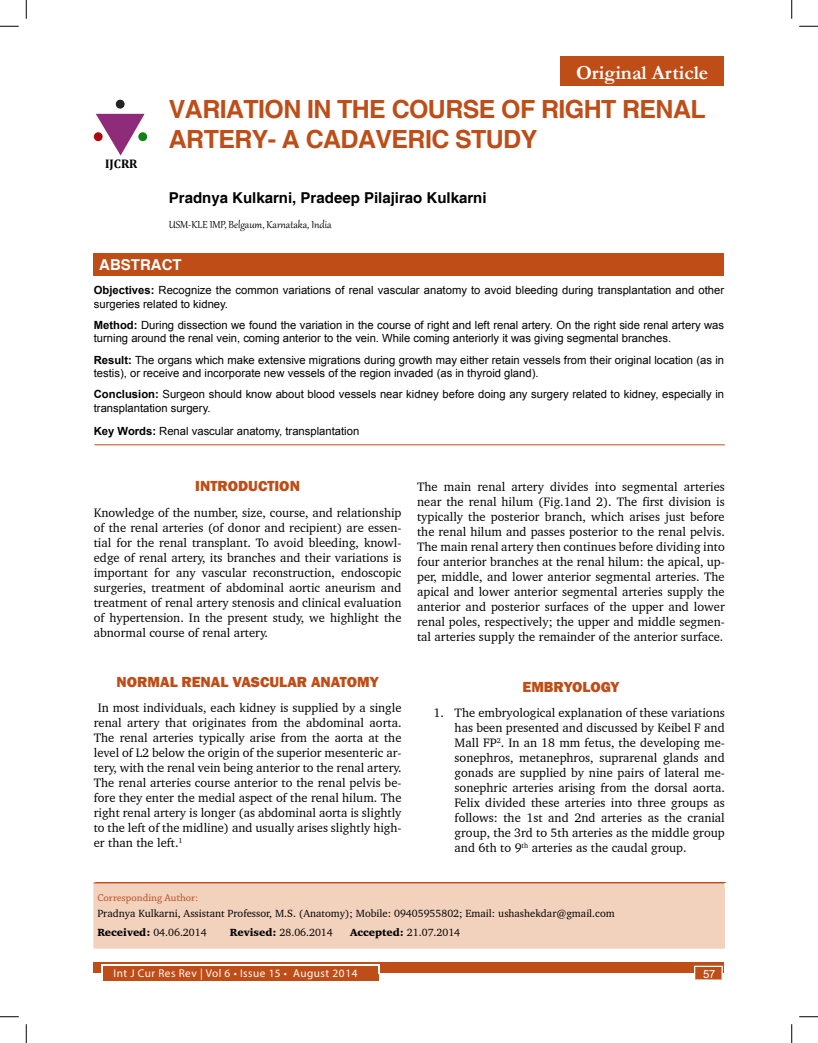
<style>
.page{position:relative;width:818px;height:1043px;background:#fff}
.page>*{position:absolute;margin:0;border:0;box-sizing:border-box;transform-origin:0 0}
.t1{font:700 25px/30px "Helvetica";letter-spacing:-.025em;color:#be4d18}
.t2{font:700 20px "Garamond";color:#fff}
.t3{font:800 15px "Franklin Gothic";color:#be4d18}
.t4{font:700 15px "Helvetica";color:#000}
.t5{font:700 15px "Helvetica";color:#fff}
.t6{font:12.5px/15px "Charter BT";color:#000;text-align:justify}
.t7{font:12.5px "Gabriola";color:#000}
.t8{font:700 12.5px "Cambria";color:#000}
.t9{font:11.25px/13.5px "Arial";color:#000}
.t10{font:11.25px "Myriad Pro";letter-spacing:.04em;color:#fff}
.t11{font:11.25px "Arial";color:#fff}
.t12{font:10.62px/19px "Charter BT";color:#000}
.t13{font:900 10.62px "Charter BT";color:#000}
.t14{font:10.62px "Times New Roman";color:#000}
.t15{font:10.62px "Chaparral Pro";color:#ba4f28}
.s1{font-weight:700}
.s2{font-weight:900}
.s3{font-family:"Charter BT"}
.s4{font-weight:400}
</style>
<div class="page">
<div style="left:560px;top:56px;width:164px;height:30px;background:#be4d18"></div>
<hr style="left:93px;top:882px;width:630px;height:1px;background:#be4d18">
<div style="left:93px;top:883px;width:631px;height:65px;background:#f2d2bd;border:1px solid #f2d2bd"></div>
<div style="left:94px;top:962px;width:630px;height:11px;background:#be4d18"></div>
<div style="left:103px;top:965px;width:275px;height:15px;background:#be4d18"></div>
<hr style="left:102px;top:963px;width:277px;height:2px;background:#fff">
<svg style="left:378px;top:963px;width:2px;height:10px"></svg>
<div style="left:694px;top:965px;width:28px;height:15px;background:#be4d18;border:1px solid #fff"></div>
<hr style="left:94px;top:444px;width:630px;height:1px;background:#be4d18">
<div style="left:94px;top:253px;width:630px;height:23px;background:#be4d18"></div>
<hr style="left:95px;top:882px;width:630px;height:1px;background:#be4d18">
<div style="left:94px;top:887px;width:630px;height:61px;background:#f2d2bd"></div>
<svg style="left:96px;top:114px;width:49px;height:42px"></svg>
<div style="left:138px;top:132px;width:9px;height:9px;background:#128117;border-radius:50%"></div>
<div style="left:116px;top:100px;width:9px;height:9px;background:#232323;border-radius:50%"></div>
<div style="left:94px;top:132px;width:9px;height:9px;background:#ac0b0b;border-radius:50%"></div>
<svg style="left:0;top:25px;width:19px;height:2px"></svg>
<svg style="left:799px;top:25px;width:19px;height:2px"></svg>
<svg style="left:0;top:1016px;width:19px;height:1px"></svg>
<svg style="left:799px;top:1016px;width:19px;height:1px"></svg>
<svg style="left:25px;top:0;width:2px;height:19px"></svg>
<svg style="left:25px;top:1024px;width:2px;height:18px"></svg>
<svg style="left:791px;top:0;width:1px;height:19px"></svg>
<svg style="left:791px;top:1024px;width:1px;height:18px"></svg>
<h2 class="t2" style="left:576px;top:59px;width:134px">Original Article</h2>
<p class="t8" style="left:105px;top:155px;width:34px">IJCRR</p>
<h1 class="t1" style="left:169px;top:95px;width:538px">VARIATION IN THE COURSE OF RIGHT RENAL<br>ARTERY- A CADAVERIC STUDY</h1>
<p class="t4" style="left:169px;top:189px;width:319px">Pradnya Kulkarni, Pradeep Pilajirao Kulkarni</p>
<p class="t7" style="left:169px;top:217px;width:164px">USM-KLE IMP, Belgaum, Karnataka, India</p>
<p class="t5" style="left:99px;top:255px;width:84px">ABSTRACT</p>
<p class="t9" style="left:94px;top:284px;width:631px"><span class="s1">Objectives:</span> Recognize the common variations of renal vascular anatomy to avoid bleeding during transplantation and other surgeries related to kidney.</p>
<p class="t9" style="left:94px;top:318px;width:631px"><span class="s1">Method:</span> During dissection we found the variation in the course of right and left renal artery. On the right side renal artery was turning around the renal vein, coming anterior to the vein. While coming anteriorly it was giving segmental branches.</p>
<p class="t9" style="left:94px;top:353px;width:631px"><span class="s1">Result:</span> The organs which make extensive migrations during growth may either retain vessels from their original location (as in testis), or receive and incorporate new vessels of the region invaded (as in thyroid gland).</p>
<p class="t9" style="left:94px;top:387px;width:631px"><span class="s1">Conclusion:</span> Surgeon should know about blood vessels near kidney before doing any surgery related to kidney, especially in transplantation surgery.</p>
<p class="t9" style="left:94px;top:424px;width:267px"><span class="s1">Key Words:</span> Renal vascular anatomy, transplantation</p>
<p class="t3" style="left:195px;top:477px;width:106px">INTRODUCTION</p>
<p class="t6" style="left:94px;top:504px;width:309px">Knowledge of the number, size, course, and relationship of the renal arteries (of donor and recipient) are essen&shy;tial for the renal transplant. To avoid bleeding, knowl&shy;edge of renal artery, its branches and their variations is important for any vascular reconstruction, endoscopic surgeries, treatment of abdominal aortic aneurism and treatment of renal artery stenosis and clinical evaluation of hypertension. In the present study, we highlight the abnormal course of renal artery.</p>
<p class="t3" style="left:116px;top:672px;width:264px">NOR MAL RENAL VASCU LAR ANATOMY</p>
<p class="t6" style="left:94px;top:700px;width:309px;text-indent:4px">In most individuals, each kidney is supplied by a single renal artery that originates from the abdominal aorta.<br>The renal arteries typically arise from the aorta at the level of L2 below the origin of the superior mesenteric ar&shy;tery, with the renal vein being anterior to the renal artery.<br>The renal arteries course anterior to the renal pelvis be&shy;fore they enter the medial aspect of the renal hilum. The right renal artery is longer (as abdominal aorta is slightly to the left of the midline) and usually arises slightly high&shy;er than the left.<sup>1</sup></p>
<p class="t6" style="left:417px;top:479px;width:309px">The main renal artery divides into segmental arteries near the renal hilum (Fig.1and 2). The first division is typically the posterior branch, which arises just before the renal hilum and passes posterior to the renal pelvis.<br>The main renal artery then continues before dividing into four anterior branches at the renal hilum: the apical, up&shy;per, middle, and lower anterior segmental arteries. The apical and lower anterior segmental arteries supply the anterior and posterior surfaces of the upper and lower renal poles, respectively; the upper and middle segmen&shy;tal arteries supply the remainder of the anterior surface.</p>
<p class="t3" style="left:522px;top:677px;width:98px">EMBRYOLOGY</p>
<p class="t6" style="left:454px;top:704px;width:272px;text-indent:-21px">1. The embryological explanation of these variations has been presented and discussed by Keibel F and Mall FP<sup>2</sup>. In an 18 mm fetus, the developing me&shy;sonephros, metanephros, suprarenal glands and gonads are supplied by nine pairs of lateral me&shy;sonephric arteries arising from the dorsal aorta.<br>Felix divided these arteries into three groups as follows: the 1st and 2nd arteries as the cranial group, the 3rd to 5th arteries as the middle group and 6th to 9<sup>th</sup> arteries as the caudal group.</p>
<p class="t15" style="left:97px;top:892px;width:102px">Corresponding Author:</p>
<p class="t12" style="left:97px;top:903px;width:519px">Pradnya Kulkarni, Assistant Professor, M.S. (Anatomy); Mobile: 09405955802; Email: ushashekdar@gmail.com<br><span class="s2">Received:</span> 04.06.2014</p>
<p class="t14" style="left:97px;top:910px;width:138px"><span class="s3">Email:</span> sumanil27@yahoo.co.in</p>
<p class="t13" style="left:97px;top:929px;width:105px">Received: <span class="s4">16.6.2014</span></p>
<p class="t12" style="left:221px;top:926px;width:98px"><span class="s2">Revised:</span> 11.7.2014</p>
<p class="t13" style="left:342px;top:929px;width:106px">Accepted: <span class="s4">29.7.2014</span></p>
<p class="t10" style="left:113px;top:966px;width:245px">Int J Cur Res Rev | Vol 6 • Issue 15 • August 2014</p>
<p class="t11" style="left:703px;top:966px;width:14px">57</p>
<p class="t12" style="left:230px;top:922px;width:104px"><span class="s2">Revised:</span> 28.06.2014</p>
<p class="t12" style="left:350px;top:922px;width:112px"><span class="s2">Accepted:</span> 21.07.2014</p>
</div>
